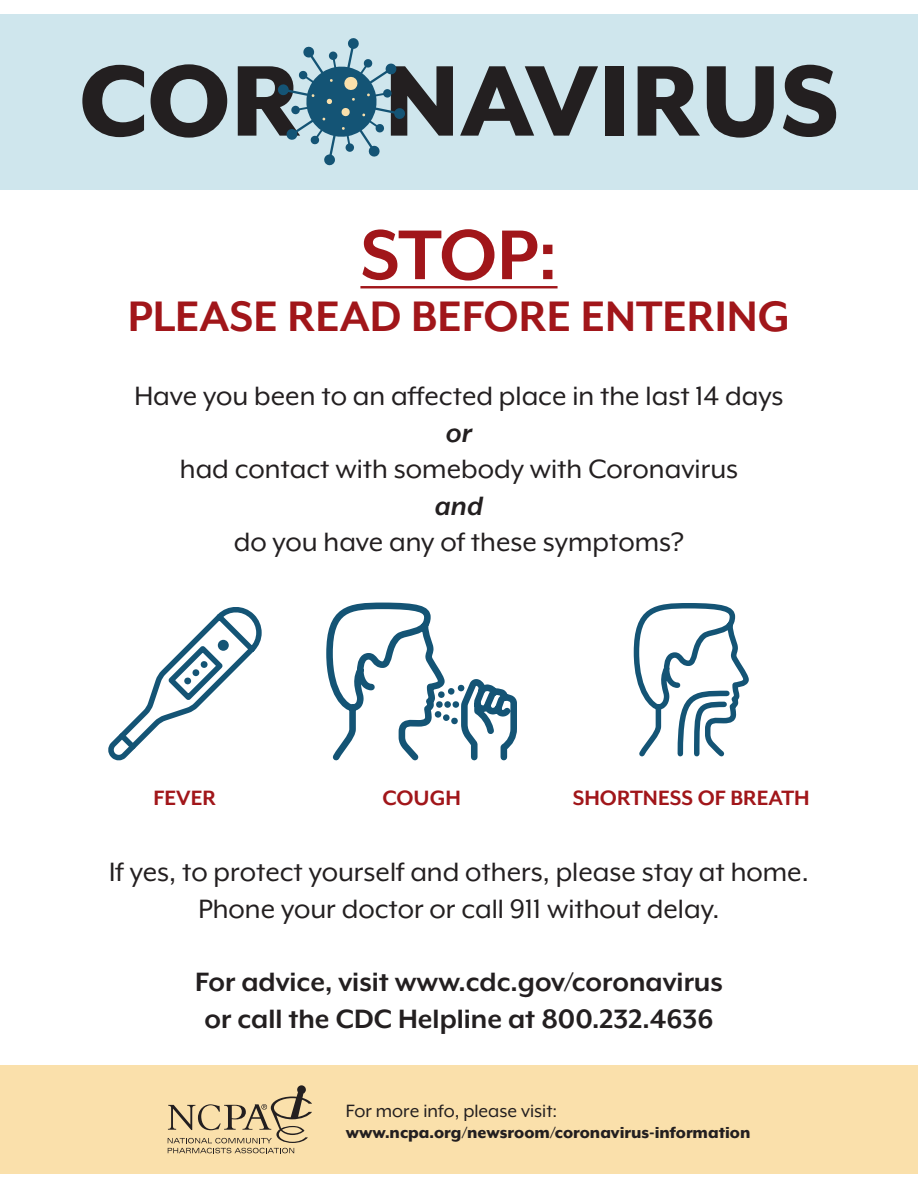
<style>
.page{position:relative;width:918px;height:1188px;background:#fff}
.page>*{position:absolute;margin:0;border:0;box-sizing:border-box;transform-origin:0 0}
.t1{font:800 115.5px "Mr Eaves XL Mod OT";color:#231f20}
.t2{font:700 81px "Mr Eaves XL Mod OT";color:#a1161a}
.t3{font:700 49.05px "Mr Eaves XL Mod OT";color:#a1161a}
.t4{font:30.45px "Mr Eaves XL Mod OT";color:#231f20}
.t5{font:700 30.45px "Mr Eaves XL Mod OT";color:#231f20}
.t6{font:italic 700 30.45px "Mr Eaves XL Mod OT";color:#231f20}
.t7{font:700 23.85px "Mr Eaves XL Mod OT";color:#a1161a}
.t8{font:20.55px "Mr Eaves XL Mod OT";color:#231f20}
.t9{font:800 18.45px "Mr Eaves XL Mod OT";color:#231f20}
.s1{color:#cfe6ed}
</style>
<div class="page">
<div style="left:0;top:14px;width:918px;height:175px;background:#cfe6ed"></div>
<svg style="left:277px;top:38px;width:128px;height:128px"></svg>
<hr style="left:360px;top:286px;width:198px;height:2px;background:#a1161a">
<div style="left:0;top:1065px;width:918px;height:109px;background:#fae0ab"></div>
<svg style="left:168px;top:1085px;width:144px;height:68px"></svg>
<svg style="left:108px;top:607px;width:154px;height:154px"></svg>
<svg style="left:633px;top:603px;width:116px;height:154px"></svg>
<svg style="left:326px;top:602px;width:191px;height:159px"></svg>
<p class="t1" style="left:79px;top:43px;width:762px">COR<span class="s1">O</span>NAVIRUS</p>
<p class="t2" style="left:360px;top:214px;width:199px">STOP:</p>
<p class="t3" style="left:128px;top:292px;width:664px">PLEASE READ BEFORE ENTERING</p>
<p class="t4" style="left:134px;top:381px;width:651px">Have you been to an affected place in the last 14 days</p>
<p class="t6" style="left:446px;top:417px;width:28px">or</p>
<p class="t4" style="left:180px;top:454px;width:560px">had contact with somebody with Coronavirus</p>
<p class="t6" style="left:435px;top:490px;width:50px">and</p>
<p class="t4" style="left:234px;top:527px;width:452px">do you have any of these symptoms?</p>
<p class="t7" style="left:154px;top:786px;width:64px">FEVER</p>
<p class="t7" style="left:382px;top:786px;width:80px">COUGH</p>
<p class="t7" style="left:573px;top:786px;width:238px">SHORTNESS OF BREATH</p>
<p class="t4" style="left:109px;top:857px;width:701px">If yes, to protect yourself and others, please stay at home.</p>
<p class="t4" style="left:199px;top:893px;width:522px">Phone your doctor or call 911 without delay.</p>
<p class="t5" style="left:195px;top:967px;width:529px">For advice, visit www.cdc.gov/coronavirus</p>
<p class="t5" style="left:205px;top:1003px;width:510px">or call the CDC Helpline at 800.232.4636</p>
<p class="t8" style="left:346px;top:1101px;width:213px">For more info, please visit:</p>
<p class="t9" style="left:346px;top:1123px;width:406px">www.ncpa.org/newsroom/coronavirus-information</p>
</div>
